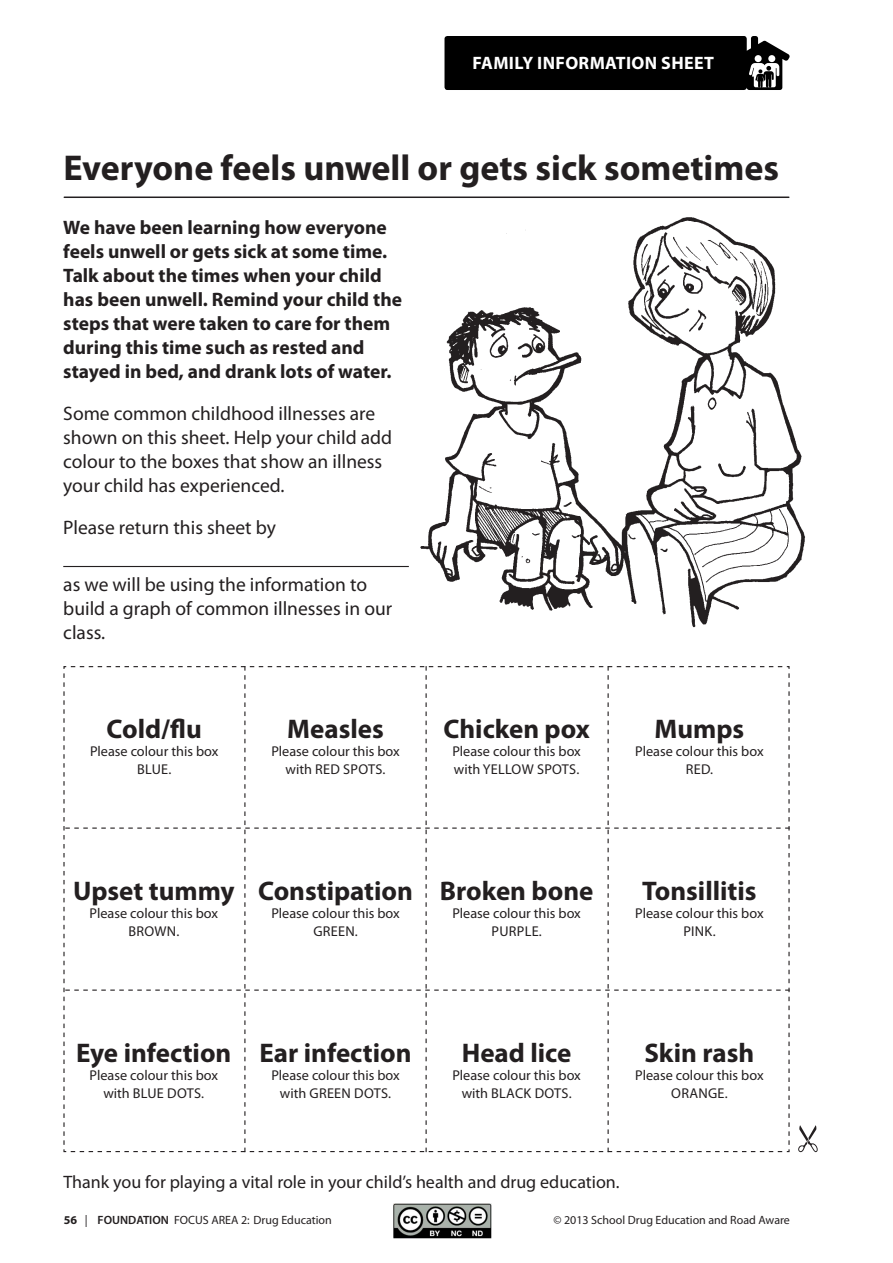
<style>
.page{position:relative;width:893px;height:1263px;background:#fff}
.page>*{position:absolute;margin:0;border:0;box-sizing:border-box;transform-origin:0 0}
.t1{font:700 36px "Myriad Pro";color:#231f20}
.t2{font:700 27px "Myriad Pro";color:#231f20}
.t3{font:700 19.5px/24px "Myriad Pro";color:#231f20}
.t4{font:19.5px/24px "Myriad Pro";color:#231f20}
.t5{font:18px "Myriad Pro";color:#231f20}
.t6{font:700 18px "Myriad Pro";letter-spacing:.02em;color:#fff}
.t7{font:14.25px/18px "Myriad Pro";color:#231f20}
.t8{font:12px "Myriad Pro";color:#231f20}
.s1{font-weight:700}
.s2{font-weight:600}
</style>
<div class="page">
<hr style="left:64px;top:196px;width:725px;height:2px;background:#231f20">
<hr style="left:63px;top:566px;width:346px;height:1px;background:#231f20">
<svg style="left:63px;top:666px;width:727px;height:486px"></svg>
<img style="left:420px;top:217px;width:385px;height:411px">
<svg style="left:798px;top:1125px;width:20px;height:27px"></svg>
<svg style="left:444px;top:36px;width:346px;height:54px;background:#0f0f0f"></svg>
<img style="left:394px;top:1203px;width:97px;height:35px">
<p class="t6" style="left:473px;top:51px;width:76px">family infor</p>
<p class="t6" style="left:590px;top:51px;width:19px">mation</p>
<p class="t6" style="left:661px;top:51px;width:34px">sheet</p>
<h1 class="t1" style="left:64px;top:144px;width:717px">Everyone feels unwell or gets sick sometimes</h1>
<p class="t3" style="left:63px;top:215px;width:340px">We have been learning how everyone feels unwell or gets sick at some time.<br>Talk about the times when your child has been unwell. Remind your child the steps that were taken to care for them during this time such as rested and stayed in bed, and drank lots of water.</p>
<h3 class="t4" style="left:63px;top:401px;width:330px">Some common childhood illnesses are shown on this sheet. Help your child add colour to the boxes that show an illness your child has experienced.</h3>
<h3 class="t4" style="left:63px;top:515px;width:214px">Please return this sheet by</h3>
<h3 class="t4" style="left:63px;top:572px;width:331px">as we will be using the information to build a graph of common illnesses in our class.</h3>
<h2 class="t2" style="left:107px;top:711px;width:97px">Cold/flu</h2>
<p class="t7" style="left:137px;top:742px;width:83px;text-indent:-47px">Please colour this box blue</p>
<p class="t7" style="left:168px;top:760px;width:4px">.</p>
<h2 class="t2" style="left:287px;top:711px;width:98px">Measles</h2>
<p class="t7" style="left:286px;top:742px;width:116px;text-indent:-14px">Please colour this box with red</p>
<p class="t7" style="left:343px;top:760px;width:9px">spots</p>
<p class="t7" style="left:383px;top:760px;width:4px">.</p>
<h2 class="t2" style="left:443px;top:711px;width:148px">Chicken pox</h2>
<p class="t7" style="left:452px;top:742px;width:130px">Please colour this box with yellow</p>
<p class="t7" style="left:537px;top:760px;width:9px">spots</p>
<p class="t7" style="left:576px;top:760px;width:4px">.</p>
<h2 class="t2" style="left:655px;top:711px;width:91px">Mumps</h2>
<p class="t7" style="left:635px;top:742px;width:130px;text-align:center">Please colour this box red .</p>
<h2 class="t2" style="left:73px;top:873px;width:163px">Upset tummy</h2>
<p class="t7" style="left:128px;top:904px;width:91px;text-indent:-39px">Please colour this box brown</p>
<p class="t7" style="left:176px;top:922px;width:4px">.</p>
<h2 class="t2" style="left:258px;top:873px;width:156px">Constipation</h2>
<p class="t7" style="left:313px;top:904px;width:88px;text-indent:-42px">Please colour this box green</p>
<p class="t7" style="left:355px;top:922px;width:4px">.</p>
<h2 class="t2" style="left:440px;top:873px;width:155px">Broken bone</h2>
<p class="t7" style="left:492px;top:904px;width:91px;text-indent:-39px">Please colour this box purple</p>
<p class="t7" style="left:539px;top:922px;width:4px">.</p>
<h2 class="t2" style="left:642px;top:873px;width:116px">Tonsillitis</h2>
<p class="t7" style="left:683px;top:904px;width:82px;text-indent:-48px">Please colour this box pink</p>
<p class="t7" style="left:713px;top:922px;width:4px">.</p>
<h2 class="t2" style="left:76px;top:1035px;width:157px">Eye infection</h2>
<p class="t7" style="left:103px;top:1066px;width:116px;text-indent:-14px">Please colour this box with blue</p>
<p class="t7" style="left:167px;top:1084px;width:10px">dots</p>
<p class="t7" style="left:201px;top:1084px;width:4px">.</p>
<h2 class="t2" style="left:259px;top:1035px;width:154px">Ear infection</h2>
<p class="t7" style="left:280px;top:1066px;width:121px;text-indent:-9px">Please colour this box with green</p>
<p class="t7" style="left:354px;top:1084px;width:10px">dots</p>
<p class="t7" style="left:388px;top:1084px;width:4px">.</p>
<h2 class="t2" style="left:462px;top:1035px;width:111px">Head lice</h2>
<p class="t7" style="left:462px;top:1066px;width:121px;text-indent:-9px">Please colour this box with black</p>
<p class="t7" style="left:535px;top:1084px;width:10px">dots</p>
<p class="t7" style="left:569px;top:1084px;width:4px">.</p>
<h2 class="t2" style="left:644px;top:1035px;width:111px">Skin rash</h2>
<p class="t7" style="left:671px;top:1066px;width:94px;text-indent:-36px">Please colour this box orange</p>
<p class="t7" style="left:725px;top:1084px;width:4px">.</p>
<p class="t5" style="left:63px;top:1171px;width:558px">Thank you for playing a vital role in your child’s health and drug education.</p>
<p class="t8" style="left:64px;top:1213px;width:270px"><span class="s1">56</span> | <span class="s2">FOUNDATION</span> FOCUS AREA 2: Drug Education</p>
<p class="t8" style="left:553px;top:1213px;width:238px">© 2013 School Drug Education and Road Aware</p>
</div>
